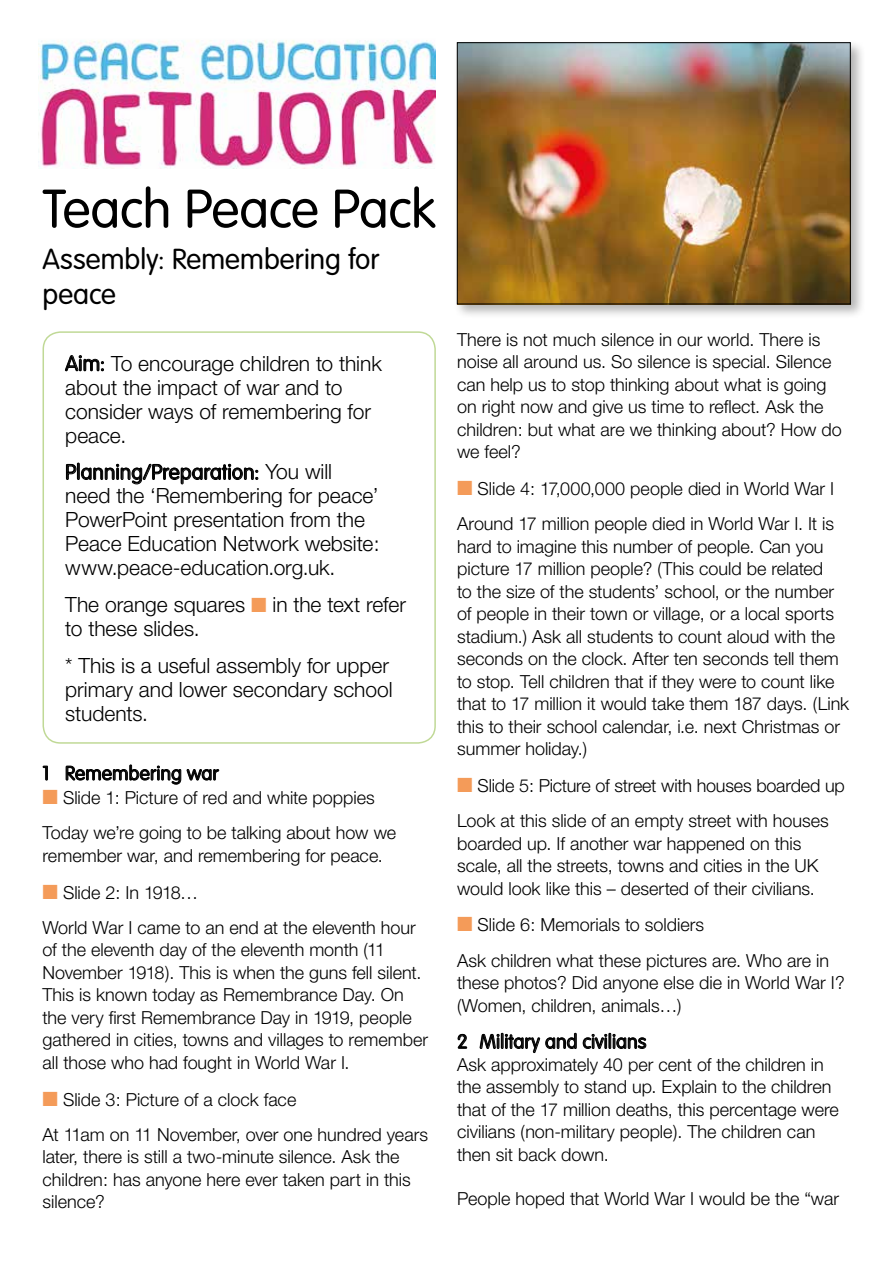
<style>
.page{position:relative;width:893px;height:1263px;background:#fff}
.page>*{position:absolute;margin:0;border:0;box-sizing:border-box;transform-origin:0 0}
.t1{font:300 53.25px "VAG Rounded Std";letter-spacing:-.01em;color:#000}
.t2{font:300 28.5px/34.2px "VAG Rounded Std";letter-spacing:.005em;color:#000}
.t3{font:300 21px/24px "Helvetica Neue";color:#000}
.t4{font:300 21px "VAG Rounded Std";letter-spacing:.005em;color:#000}
.t5{font:300 19.5px "VAG Rounded Std";letter-spacing:.01em;color:#000}
.t6{font:300 18px/22.5px "Helvetica Neue";color:#000}
.s1{font-family:"VAG Rounded Std"}
.s2{font-family:"Helvetica Neue"}
.s3{color:#f49b59}
</style>
<div class="page">
<svg style="left:43px;top:765px;width:5px;height:16px"></svg>
<svg style="left:66px;top:764px;width:115px;height:21px"></svg>
<svg style="left:187px;top:769px;width:32px;height:12px"></svg>
<svg style="left:458px;top:1034px;width:9px;height:15px"></svg>
<svg style="left:480px;top:1032px;width:97px;height:21px"></svg>
<svg style="left:583px;top:1033px;width:63px;height:16px"></svg>
<svg style="left:65px;top:355px;width:39px;height:16px"></svg>
<div style="left:77px;top:463px;width:3px;height:17px;border:1px solid #000"></div>
<svg style="left:66px;top:464px;width:192px;height:20px"></svg>
<div style="left:43px;top:331px;width:393px;height:413px;border:2px solid #c0d996;border-radius:17px"></div>
<div style="left:454px;top:40px;width:412px;height:279px;background:#000;opacity:.3"></div>
<img style="left:459px;top:45px;width:389px;height:257px">
<div style="left:457px;top:43px;width:393px;height:261px;border:1px solid #000"></div>
<img style="left:38px;top:40px;width:398px;height:129px">
<h1 class="t1" style="left:42px;top:178px;width:395px">Teach Peace Pack</h1>
<h2 class="t2" style="left:43px;top:243px;width:338px">Assembly: Remembering for peace</h2>
<p class="t3" style="left:65px;top:351px;width:318px"><span class="s1">Aim:</span> To encourage children to think about the impact of war and to consider ways of remembering for peace.</p>
<p class="t4" style="left:65px;top:460px;width:268px">Planning/Preparation: <span class="s2">You will</span></p>
<p class="t3" style="left:65px;top:483px;width:316px">need the ‘Remembering for peace’ PowerPoint presentation from the Peace Education Network website: www.peace-education.org.uk.</p>
<p class="t3" style="left:65px;top:592px;width:342px">The orange squares <span class="s3">■</span> in the text refer to these slides.</p>
<p class="t3" style="left:65px;top:653px;width:329px">* This is a useful assembly for upper primary and lower secondary school students.</p>
<p class="t5" style="left:43px;top:762px;width:178px">1 Remembering war</p>
<p class="t6" style="left:43px;top:779px;width:355px;line-height:35.2px"><span class="s3">■</span> Slide 1: Picture of red and white poppies<br>Today we’re going to be talking about how we</p>
<p class="t6" style="left:43px;top:844px;width:342px">remember war, and remembering for peace.</p>
<p class="t6" style="left:43px;top:874px;width:375px;line-height:35.2px"><span class="s3">■</span> Slide 2: In 1918…<br>World War I came to an end at the eleventh hour</p>
<p class="t6" style="left:43px;top:938px;width:387px">of the eleventh day of the eleventh month (11<br>November 1918). This is when the guns fell silent.<br>This is known today as Remembrance Day. On the very first Remembrance Day in 1919, people gathered in cities, towns and villages to remember all those who had fought in World War I.</p>
<p class="t6" style="left:43px;top:1081px;width:387px;line-height:35.2px"><span class="s3">■</span> Slide 3: Picture of a clock face<br>At 11am on 11 November, over one hundred years</p>
<p class="t6" style="left:43px;top:1145px;width:370px">later, there is still a two-minute silence. Ask the children: has anyone here ever taken part in this silence?</p>
<p class="t6" style="left:457px;top:327px;width:386px">There is not much silence in our world. There is noise all around us. So silence is special. Silence can help us to stop thinking about what is going on right now and give us time to reflect. Ask the children: but what are we thinking about? How do we feel?</p>
<p class="t6" style="left:457px;top:470px;width:379px;line-height:35.2px"><span class="s3">■</span> Slide 4: 17,000,000 people died in World War I<br>Around 17 million people died in World War I. It is</p>
<p class="t6" style="left:457px;top:534px;width:394px">hard to imagine this number of people. Can you picture 17 million people? (This could be related<br>to the size of the students’ school, or the number of people in their town or village, or a local sports stadium.) Ask all students to count aloud with the seconds on the clock. After ten seconds tell them to stop. Tell children that if they were to count like that to 17 million it would take them 187 days. (Link this to their school calendar, i.e. next Christmas or summer holiday.)</p>
<p class="t6" style="left:457px;top:767px;width:389px;line-height:35.2px"><span class="s3">■</span> Slide 5: Picture of street with houses boarded up<br>Look at this slide of an empty street with houses</p>
<p class="t6" style="left:457px;top:831px;width:363px">boarded up. If another war happened on this scale, all the streets, towns and cities in the UK would look like this – deserted of their civilians.</p>
<p class="t6" style="left:457px;top:907px;width:374px;line-height:35.2px"><span class="s3">■</span> Slide 6: Memorials to soldiers<br>Ask children what these pictures are. Who are in</p>
<p class="t6" style="left:457px;top:971px;width:389px">these photos? Did anyone else die in World War I? (Women, children, animals…)</p>
<p class="t5" style="left:457px;top:1030px;width:191px">2 Military and civilians</p>
<p class="t6" style="left:457px;top:1053px;width:383px">Ask approximately 40 per cent of the children in the assembly to stand up. Explain to the children that of the 17 million deaths, this percentage were civilians (non-military people). The children can then sit back down.</p>
<p class="t6" style="left:457px;top:1186px;width:383px">People hoped that World War I would be the “war</p>
</div>
